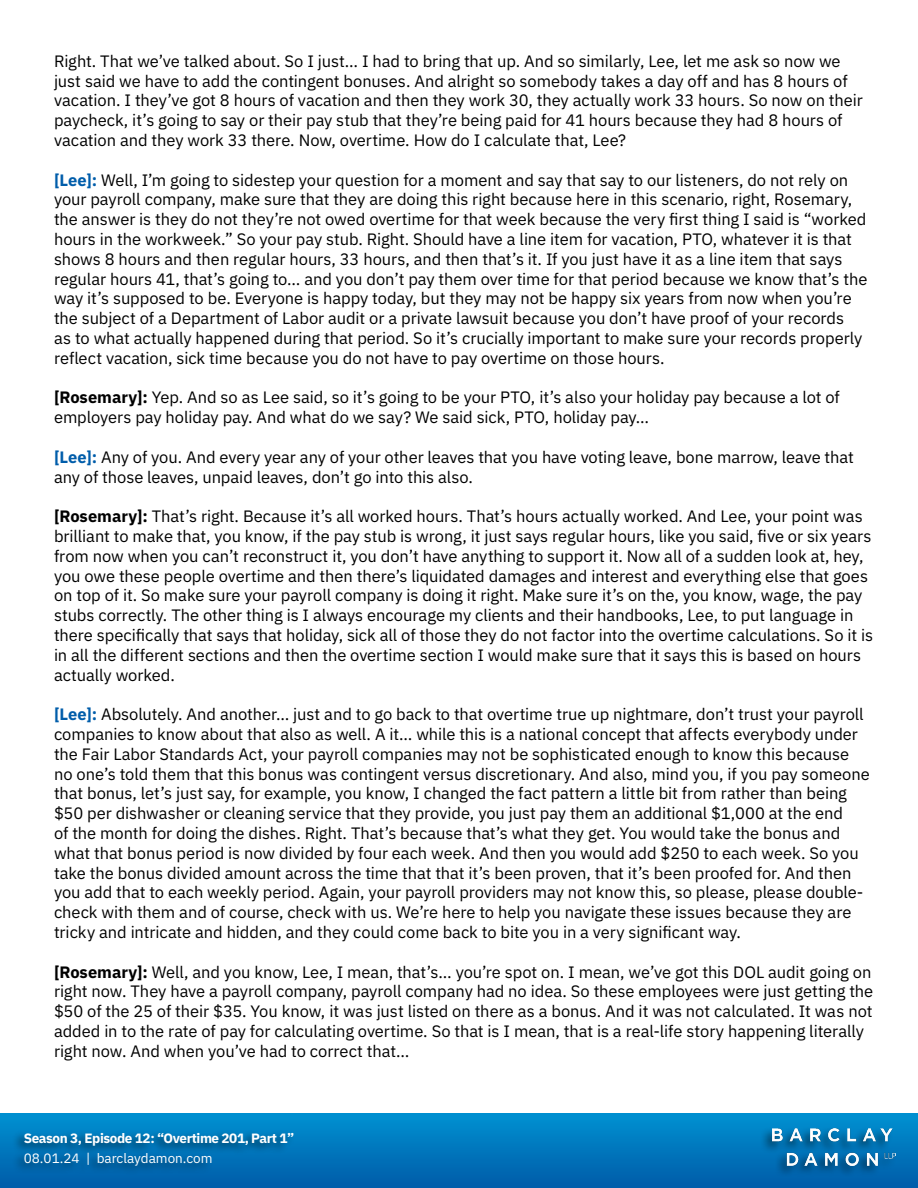
<style>
.page{position:relative;width:918px;height:1188px;background:#fff}
.page>*{position:absolute;margin:0;border:0;box-sizing:border-box;transform-origin:0 0}
.t1{font:16.5px/19.8px "IBM Plex Sans";letter-spacing:-.005em;color:#000}
.t2{font:700 13.5px "IBM Plex Sans";letter-spacing:-.03em;color:#fff}
.t3{font:13.5px "IBM Plex Sans";color:#fff}
.s1{font-weight:700;color:#005daa}
.s2{font-weight:700}
</style>
<div class="page">
<div style="left:0;top:1114px;width:918px;height:74px;background:linear-gradient(to bottom,#0091d1,#005ca9)"></div>
<div style="left:12px;top:1130px;width:284px;height:47px;background:#000;opacity:.55"></div>
<div style="left:760px;top:1127px;width:138px;height:51px;background:#000;opacity:.55"></div>
<img style="left:772px;top:1129px;width:123px;height:37px">
<p class="t1" style="left:54px;top:50px;width:810px">Right. That we’ve talked about. So I just… I had to bring that up. And so similarly, Lee, let me ask so now we just said we have to add the contingent bonuses. And alright so somebody takes a day off and has 8 hours of vacation. I they’ve got 8 hours of vacation and then they work 30, they actually work 33 hours. So now on their paycheck, it’s going to say or their pay stub that they’re being paid for 41 hours because they had 8 hours of vacation and they work 33 there. Now, overtime. How do I calculate that, Lee?</p>
<p class="t1" style="left:54px;top:169px;width:815px"><span class="s1">[Lee]:</span> Well, I’m going to sidestep your question for a moment and say that say to our listeners, do not rely on your payroll company, make sure that they are doing this right because here in this scenario, right, Rosemary, the answer is they do not they’re not owed overtime for that week because the very first thing I said is “worked hours in the workweek.” So your pay stub. Right. Should have a line item for vacation, PTO, whatever it is that shows 8 hours and then regular hours, 33 hours, and then that’s it. If you just have it as a line item that says regular hours 41, that’s going to… and you don’t pay them over time for that period because we know that’s the way it’s supposed to be. Everyone is happy today, but they may not be happy six years from now when you’re the subject of a Department of Labor audit or a private lawsuit because you don’t have proof of your records<br>as to what actually happened during that period. So it’s crucially important to make sure your records properly reflect vacation, sick time because you do not have to pay overtime on those hours.</p>
<p class="t1" style="left:54px;top:386px;width:788px"><span class="s2">[Rosemary]:</span> Yep. And so as Lee said, so it’s going to be your PTO, it’s also your holiday pay because a lot of employers pay holiday pay. And what do we say? We said sick, PTO, holiday pay…</p>
<p class="t1" style="left:54px;top:446px;width:801px"><span class="s1">[Lee]:</span> Any of you. And every year any of your other leaves that you have voting leave, bone marrow, leave that any of those leaves, unpaid leaves, don’t go into this also.</p>
<p class="t1" style="left:54px;top:505px;width:821px"><span class="s2">[Rosemary]:</span> That’s right. Because it’s all worked hours. That’s hours actually worked. And Lee, your point was brilliant to make that, you know, if the pay stub is wrong, it just says regular hours, like you said, five or six years from now when you can’t reconstruct it, you don’t have anything to support it. Now all of a sudden look at, hey, you owe these people overtime and then there’s liquidated damages and interest and everything else that goes on top of it. So make sure your payroll company is doing it right. Make sure it’s on the, you know, wage, the pay stubs correctly. The other thing is I always encourage my clients and their handbooks, Lee, to put language in there specifically that says that holiday, sick all of those they do not factor into the overtime calculations. So it is in all the different sections and then the overtime section I would make sure that it says this is based on hours actually worked.</p>
<p class="t1" style="left:54px;top:703px;width:817px"><span class="s1">[Lee]:</span> Absolutely. And another… just and to go back to that overtime true up nightmare, don’t trust your payroll companies to know about that also as well. A it… while this is a national concept that affects everybody under the Fair Labor Standards Act, your payroll companies may not be sophisticated enough to know this because no one’s told them that this bonus was contingent versus discretionary. And also, mind you, if you pay someone that bonus, let’s just say, for example, you know, I changed the fact pattern a little bit from rather than being $50 per dishwasher or cleaning service that they provide, you just pay them an additional $1,000 at the end<br>of the month for doing the dishes. Right. That’s because that’s what they get. You would take the bonus and what that bonus period is now divided by four each week. And then you would add $250 to each week. So you take the bonus divided amount across the time that that it’s been proven, that it’s been proofed for. And then you add that to each weekly period. Again, your payroll providers may not know this, so please, please double&shy;check with them and of course, check with us. We’re here to help you navigate these issues because they are tricky and intricate and hidden, and they could come back to bite you in a very significant way.</p>
<p class="t1" style="left:54px;top:961px;width:821px"><span class="s2">[Rosemary]:</span> Well, and you know, Lee, I mean, that’s… you’re spot on. I mean, we’ve got this DOL audit going on right now. They have a payroll company, payroll company had no idea. So these employees were just getting the $50 of the 25 of their $35. You know, it was just listed on there as a bonus. And it was not calculated. It was not added in to the rate of pay for calculating overtime. So that is I mean, that is a real-life story happening literally right now. And when you’ve had to correct that…</p>
<p class="t2" style="left:24px;top:1127px;width:272px">Season 3, Episode 12: “Overtime 201, Part 1”</p>
<p class="t3" style="left:24px;top:1147px;width:190px">08.01.24 | barclaydamon.com</p>
</div>
